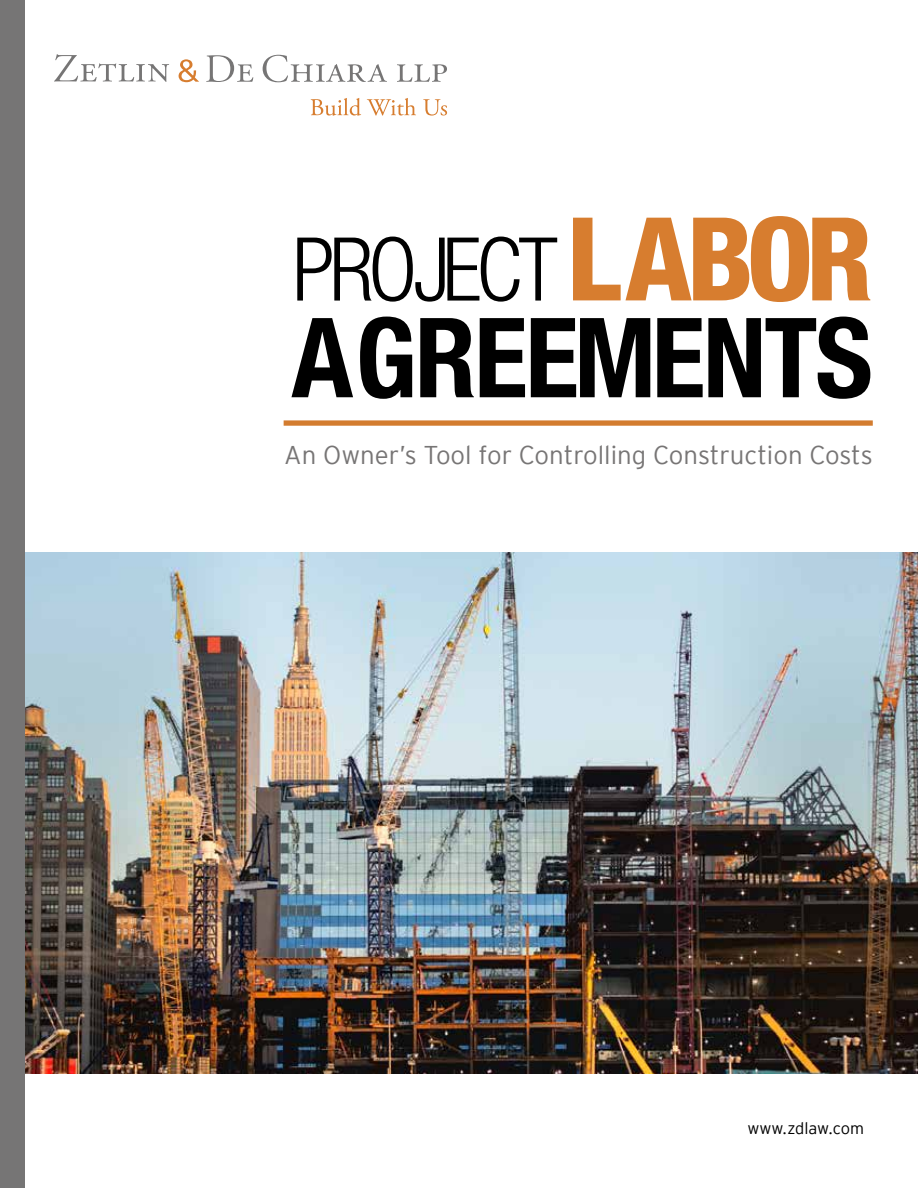
<style>
.page{position:relative;width:918px;height:1188px;background:#fff}
.page>*{position:absolute;margin:0;border:0;box-sizing:border-box;transform-origin:0 0}
.t1{font:800 condensed 115.95px "Helvetica Neue LT Std";letter-spacing:-.05em;color:#d77d2f}
.t2{font:700 condensed 110.85px "Helvetica Neue LT Std";letter-spacing:-.02em;color:#000}
.t3{font:300 condensed 88.2px "Helvetica Neue LT Std";letter-spacing:-.06em;color:#000}
.t4{font:25.65px "Interstate Mono Lgt";color:#777575}
.t5{font:16.5px "Interstate Mono Lgt";color:#000}
</style>
<div class="page">
<img style="left:24px;top:553px;width:894px;height:521px">
<div style="left:284px;top:420px;width:589px;height:6px;background:#d37c2f"></div>
<svg style="left:311px;top:98px;width:50px;height:18px"></svg>
<svg style="left:367px;top:98px;width:49px;height:18px"></svg>
<svg style="left:423px;top:99px;width:24px;height:17px"></svg>
<svg style="left:179px;top:59px;width:20px;height:23px"></svg>
<svg style="left:54px;top:54px;width:115px;height:28px"></svg>
<svg style="left:206px;top:55px;width:47px;height:27px"></svg>
<svg style="left:397px;top:64px;width:50px;height:18px"></svg>
<svg style="left:263px;top:55px;width:124px;height:27px"></svg>
<div style="left:0;top:0;width:24px;height:1188px;background:#767575"></div>
<h1 class="t1" style="left:567px;top:187px;width:307px">LABOR</h1>
<h3 class="t3" style="left:292px;top:219px;width:267px">PROJECT</h3>
<h2 class="t2" style="left:291px;top:291px;width:583px">AGREEMENTS</h2>
<p class="t4" style="left:284px;top:440px;width:590px">An Owner’s Tool for Controlling Construction Costs</p>
<p class="t5" style="left:747px;top:1119px;width:118px">www.zdlaw.com</p>
</div>
